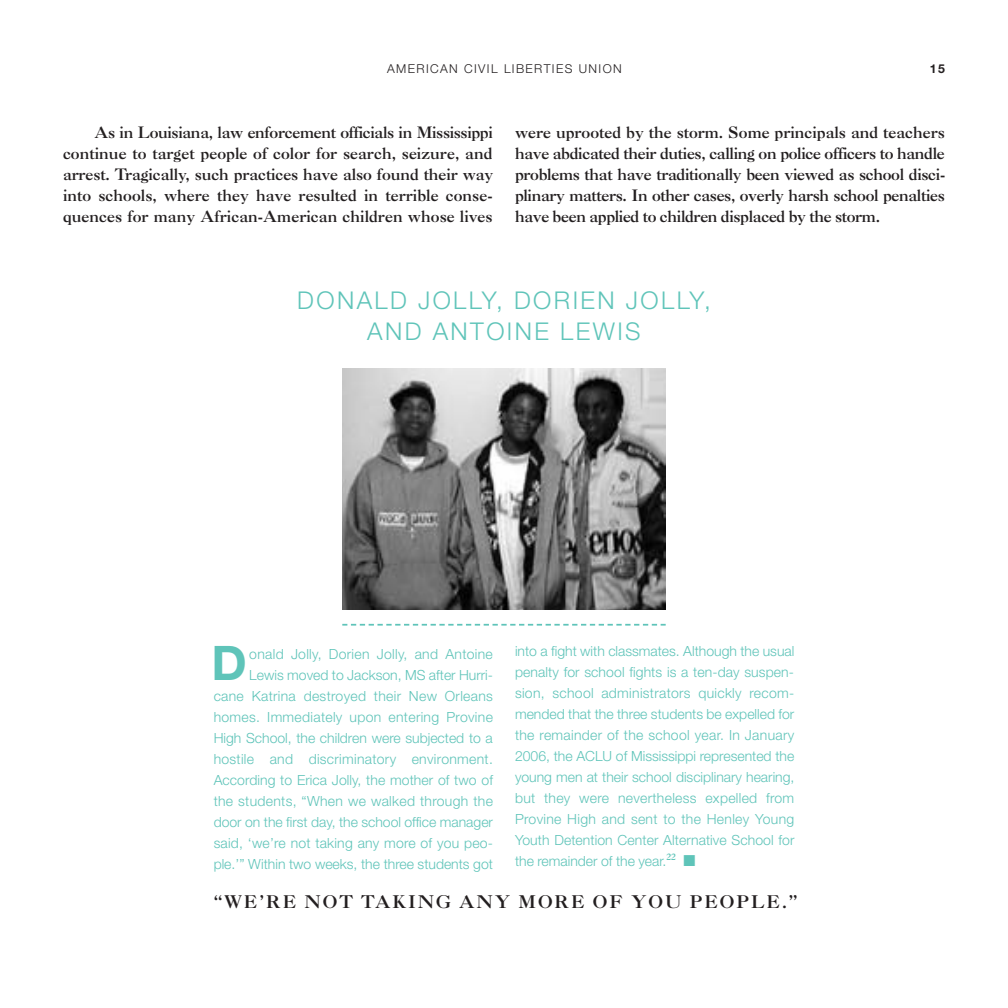
<style>
.page{position:relative;width:1008px;height:1008px;background:#fff}
.page>*{position:absolute;margin:0;border:0;box-sizing:border-box;transform-origin:0 0}
.t1{font:700 47.77px "Helvetica Neue";color:#5fc4b9}
.t2{font:300 24.5px/31.5px "Helvetica Neue";letter-spacing:.1em;color:#5fc4b9;text-align:center}
.t3{font:17.5px "Caslon Three";letter-spacing:.11em;color:#231f20}
.t4{font:15.75px/21px "Caslon Three";letter-spacing:-.005em;color:#231f20;text-align:justify}
.t5{font:300 14px/21px "Helvetica Neue";letter-spacing:.005em;color:#5fc4b9;text-align:right}
.t6{font:300 12.25px "Helvetica Neue";letter-spacing:.11em;color:#231f20}
.t7{font:700 12.25px "Helvetica Neue";color:#231f20}
.t8{font:8.75px "Caslon Three";color:#5fc4b9}
</style>
<div class="page">
<img style="left:342px;top:368px;width:324px;height:242px">
<svg style="left:342px;top:624px;width:324px;height:2px"></svg>
<p class="t6" style="left:387px;top:64px;width:236px">AMERICAN CIVIL LIBERTIES UNION</p>
<p class="t7" style="left:930px;top:64px;width:16px">15</p>
<p class="t4" style="left:63px;top:123px;width:432px;text-indent:32px">As in Louisiana, law enforcement officials in Mississippi continue to target people of color for search, seizure, and arrest. Tragically, such practices have also found their way into schools, where they have resulted in terrible conse&shy;quences for many African-American children whose lives</p>
<p class="t4" style="left:515px;top:123px;width:432px">were uprooted by the storm. Some principals and teachers have abdicated their duties, calling on police officers to handle problems that have traditionally been viewed as school disci&shy;plinary matters. In other cases, overly harsh school penalties have been applied to children displaced by the storm.</p>
<h2 class="t2" style="left:297px;top:287px;width:415px">DONALD JOLLY, DORIEN JOLLY,<br>AND ANTOINE LEWIS</h2>
<h1 class="t1" style="left:211px;top:645px;width:37px">D</h1>
<p class="t5" style="left:214px;top:644px;width:281px">onald Jolly, Dorien Jolly, and Antoine Lewis moved to Jackson, MS after Hurri-<br>cane Katrina destroyed their New Orleans homes. Immediately upon entering Provine High School, the children were subjected to a hostile and discriminatory environment.<br>According to Erica Jolly, the mother of two of the students, “When we walked through the door on the first day, the school office manager said, ‘we’re not taking any more of you peo&shy;ple.’” Within two weeks, the three students got</p>
<p class="t5" style="left:515px;top:642px;width:281px;text-align:justify">into a fight with classmates. Although the usual penalty for school fights is a ten-day suspen&shy;sion, school administrators quickly recom&shy;mended that the three students be expelled for the remainder of the school year. In January 2006, the ACLU of Mississippi represented the young men at their school disciplinary hearing, but they were nevertheless expelled from Provine High and sent to the Henley Young Youth Detention Center Alternative School for the remainder of the year.</p>
<p class="t8" style="left:666px;top:853px;width:31px">22 ■</p>
<p class="t3" style="left:214px;top:895px;width:586px">“WE’RE NOT TAKING ANY MORE OF YOU PEOPLE.”</p>
</div>
